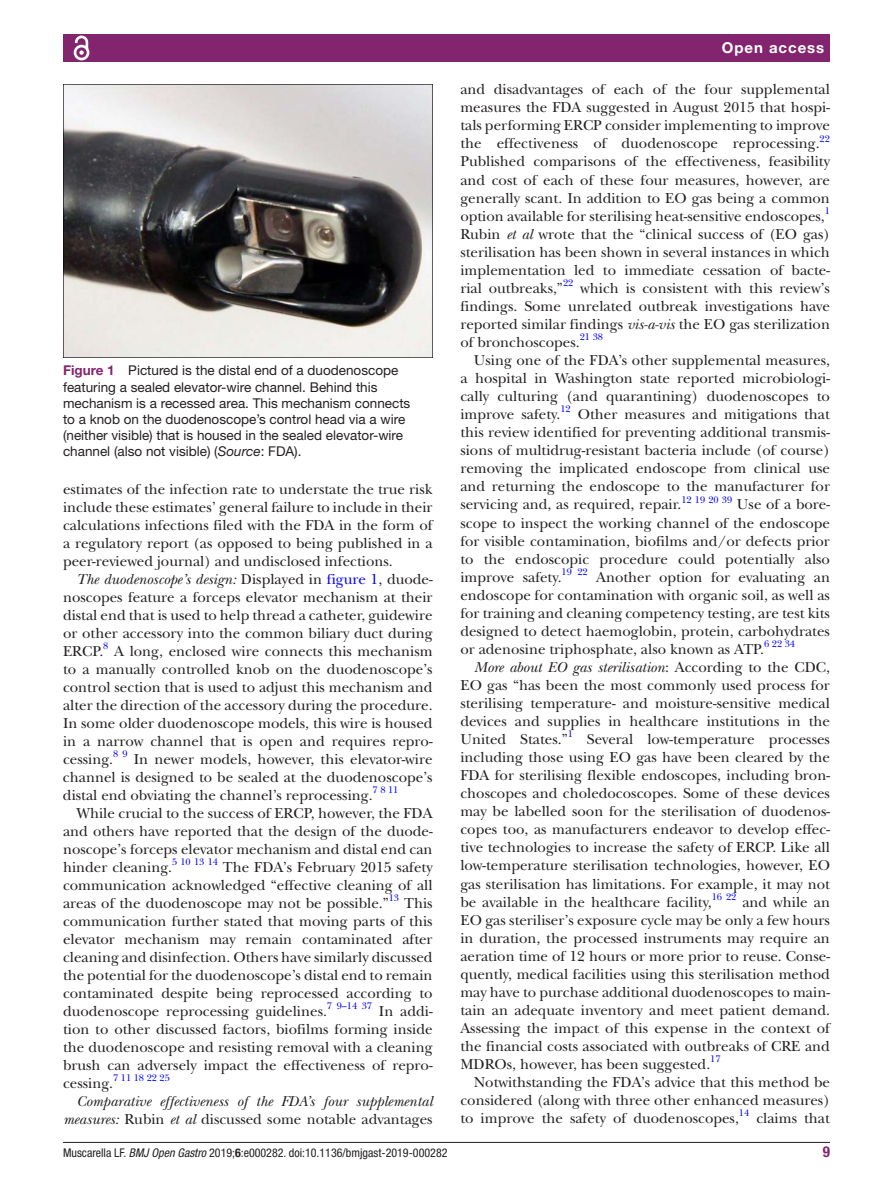
<style>
.page{position:relative;width:893px;height:1191px;background:#fff}
.page>*{position:absolute;margin:0;border:0;box-sizing:border-box;transform-origin:0 0}
.t1{font:15px/18px "New Baskerville";color:#231f20;text-align:justify}
.t2{font:italic 15px/18px "New Baskerville";color:#231f20;text-align:right}
.t3{font:700 15px "Helvetica Neue LT Std";letter-spacing:.065em;color:#fff}
.t4{font:700 condensed 15px "Helvetica Neue LT Std";color:#83246f}
.t5{font:13.5px/16.2px "Helvetica Neue LT Std";color:#231f20}
.t6{font:condensed 12px "Helvetica Neue LT Std";color:#231f20}
.t7{font:9.9px "New Baskerville";color:#00f}
.s1{font-weight:700;color:#83246f}
.s2{font-style:italic}
.s3{color:#00f}
.s4{font-style:normal}
.s5{font-weight:700}
</style>
<div class="page">
<hr style="left:63px;top:1142px;width:767px;height:1px;background:#231f20">
<div style="left:63px;top:34px;width:767px;height:28px;background:#83246f"></div>
<svg style="left:73px;top:35px;width:17px;height:26px"></svg>
<img style="left:63px;top:84px;width:370px;height:274px">
<p class="t5" style="left:63px;top:362px;width:349px"><span class="s1">Figure 1</span> Pictured is the distal end of a duodenoscope featuring a sealed elevator-wire channel. Behind this mechanism is a recessed area. This mechanism connects to a knob on the duodenoscope’s control head via a wire (neither visible) that is housed in the sealed elevator-wire channel (also not visible) (<span class="s2">Source</span>: FDA).</p>
<p class="t1" style="left:63px;top:480px;width:371px">estimates of the infection rate to understate the true risk include these estimates’ general failure to include in their calculations infections filed with the FDA in the form of a regulatory report (as opposed to being published in a peer-reviewed journal) and undisclosed infections.</p>
<p class="t1" style="left:63px;top:570px;width:371px;text-indent:14px"><span class="s2">The duodenoscope’s design:</span> Displayed in <span class="s3">figure 1</span>, duode&shy;noscopes feature a forceps elevator mechanism at their distal end that is used to help thread a catheter, guidewire or other accessory into the common biliary duct during ERCP.</p>
<p class="t7" style="left:103px;top:640px;width:7px">8</p>
<p class="t1" style="left:63px;top:642px;width:371px;text-indent:51px">A long, enclosed wire connects this mechanism to a manually controlled knob on the duodenoscope’s control section that is used to adjust this mechanism and alter the direction of the accessory during the procedure.<br>In some older duodenoscope models, this wire is housed in a narrow channel that is open and requires repro&shy;cessing.</p>
<p class="t7" style="left:113px;top:748px;width:16px">8 9</p>
<p class="t1" style="left:63px;top:750px;width:371px;text-indent:71px">In newer models, however, this elevator-wire channel is designed to be sealed at the duodenoscope’s distal end obviating the channel’s reprocessing.</p>
<p class="t7" style="left:373px;top:784px;width:27px">7 8 11</p>
<p class="t1" style="left:63px;top:804px;width:371px;text-indent:14px">While crucial to the success of ERCP, however, the FDA and others have reported that the design of the duode&shy;noscope’s forceps elevator mechanism and distal end can hinder cleaning.<sup>5</sup> <sup>10</sup> <sup>13</sup> <sup>14</sup> The FDA’s February 2015 safety communication acknowledged “effective cleaning of all areas of the duodenoscope may not be possible.”</p>
<p class="t7" style="left:389px;top:892px;width:12px">13</p>
<p class="t1" style="left:63px;top:894px;width:371px;text-indent:341px">This communication further stated that moving parts of this elevator mechanism may remain contaminated after cleaning and disinfection. Others have similarly discussed the potential for the duodenoscope’s distal end to remain contaminated despite being reprocessed according to duodenoscope reprocessing guidelines.</p>
<p class="t7" style="left:327px;top:1000px;width:47px">7 9–14 37</p>
<p class="t1" style="left:63px;top:1002px;width:371px;text-indent:316px">In addi&shy;tion to other discussed factors, biofilms forming inside the duodenoscope and resisting removal with a cleaning brush can adversely impact the effectiveness of repro&shy;cessing.</p>
<p class="t7" style="left:113px;top:1072px;width:58px">7 11 18 22 25</p>
<p class="t2" style="left:63px;top:1092px;width:371px">Comparative effectiveness of the FDA’s four supplemental measures: <span class="s4">Rubin</span> et al <span class="s4">discussed some notable advantages</span></p>
<p class="t3" style="left:722px;top:39px;width:104px">Open access</p>
<p class="t1" style="left:460px;top:80px;width:371px">and disadvantages of each of the four supplemental measures the FDA suggested in August 2015 that hospi&shy;tals performing ERCP consider implementing to improve the effectiveness of duodenoscope reprocessing.</p>
<p class="t7" style="left:820px;top:133px;width:12px">22</p>
<p class="t1" style="left:460px;top:153px;width:371px">Published comparisons of the effectiveness, feasibility and cost of each of these four measures, however, are generally scant. In addition to EO gas being a common option available for sterilising heat-sensitive endoscopes,</p>
<p class="t7" style="left:825px;top:205px;width:7px">1</p>
<p class="t1" style="left:460px;top:225px;width:371px">Rubin <span class="s2">et al</span> wrote that the “clinical success of (EO gas) sterilisation has been shown in several instances in which implementation led to immediate cessation of bacte&shy;rial outbreaks,”</p>
<p class="t7" style="left:563px;top:277px;width:12px">22</p>
<p class="t1" style="left:460px;top:279px;width:371px;text-indent:120px">which is consistent with this review’s findings. Some unrelated outbreak investigations have reported similar findings <span class="s2">vis-a-vis</span> the EO gas sterilization of bronchoscopes.<sup>21</sup> <sup>38</sup></p>
<p class="t1" style="left:460px;top:351px;width:371px;text-indent:14px">Using one of the FDA’s other supplemental measures, a hospital in Washington state reported microbiologi&shy;cally culturing (and quarantining) duodenoscopes to improve safety.<sup>12</sup></p>
<p class="t1" style="left:460px;top:405px;width:371px;text-indent:117px">Other measures and mitigations that this review identified for preventing additional transmis&shy;sions of multidrug-resistant bacteria include (of course) removing the implicated endoscope from clinical use and returning the endoscope to the manufacturer for servicing and, as required, repair.</p>
<p class="t7" style="left:681px;top:494px;width:52px">12 19 20 39</p>
<p class="t1" style="left:460px;top:496px;width:371px;text-indent:277px">Use of a bore&shy;scope to inspect the working channel of the endoscope for visible contamination, biofilms and/or defects prior to the endoscopic procedure could potentially also improve safety.</p>
<p class="t7" style="left:562px;top:566px;width:28px">19 22</p>
<p class="t1" style="left:460px;top:568px;width:371px;text-indent:136px">Another option for evaluating an endoscope for contamination with organic soil, as well as for training and cleaning competency testing, are test kits designed to detect haemoglobin, protein, carbohydrates or adenosine triphosphate, also known as ATP.</p>
<p class="t7" style="left:764px;top:638px;width:33px">6 22 34</p>
<p class="t1" style="left:460px;top:658px;width:371px;text-indent:14px"><span class="s2">More about EO gas sterilisation</span>: According to the CDC, EO gas “has been the most commonly used process for sterilising temperature- and moisture-sensitive medical devices and supplies in healthcare institutions in the United States.”</p>
<p class="t7" style="left:568px;top:728px;width:7px">1</p>
<p class="t1" style="left:460px;top:730px;width:371px;text-indent:126px">Several low-temperature processes including those using EO gas have been cleared by the FDA for sterilising flexible endoscopes, including bron&shy;choscopes and choledocoscopes. Some of these devices may be labelled soon for the sterilisation of duodenos&shy;copes too, as manufacturers endeavor to develop effec&shy;tive technologies to increase the safety of ERCP. Like all low-temperature sterilisation technologies, however, EO gas sterilisation has limitations. For example, it may not be available in the healthcare facility,<sup>16</sup> <sup>22</sup> and while an EO gas steriliser’s exposure cycle may be only a few hours in duration, the processed instruments may require an aeration time of 12 hours or more prior to reuse. Conse&shy;quently, medical facilities using this sterilisation method may have to purchase additional duodenoscopes to main&shy;tain an adequate inventory and meet patient demand.<br>Assessing the impact of this expense in the context of the financial costs associated with outbreaks of CRE and MDROs, however, has been suggested.</p>
<p class="t7" style="left:710px;top:1053px;width:12px">17</p>
<p class="t1" style="left:460px;top:1073px;width:371px;text-indent:14px">Notwithstanding the FDA’s advice that this method be considered (along with three other enhanced measures) to improve the safety of duodenoscopes,<sup>14</sup></p>
<p class="t1" style="left:756px;top:1109px;width:75px">claims that</p>
<p class="t6" style="left:63px;top:1145px;width:386px">Muscarella LF. <span class="s2">BMJ Open Gastro</span> 2019;<span class="s5">6</span>:e000282. doi:10.1136/bmjgast-2019-000282</p>
<p class="t4" style="left:823px;top:1142px;width:9px">9</p>
</div>
